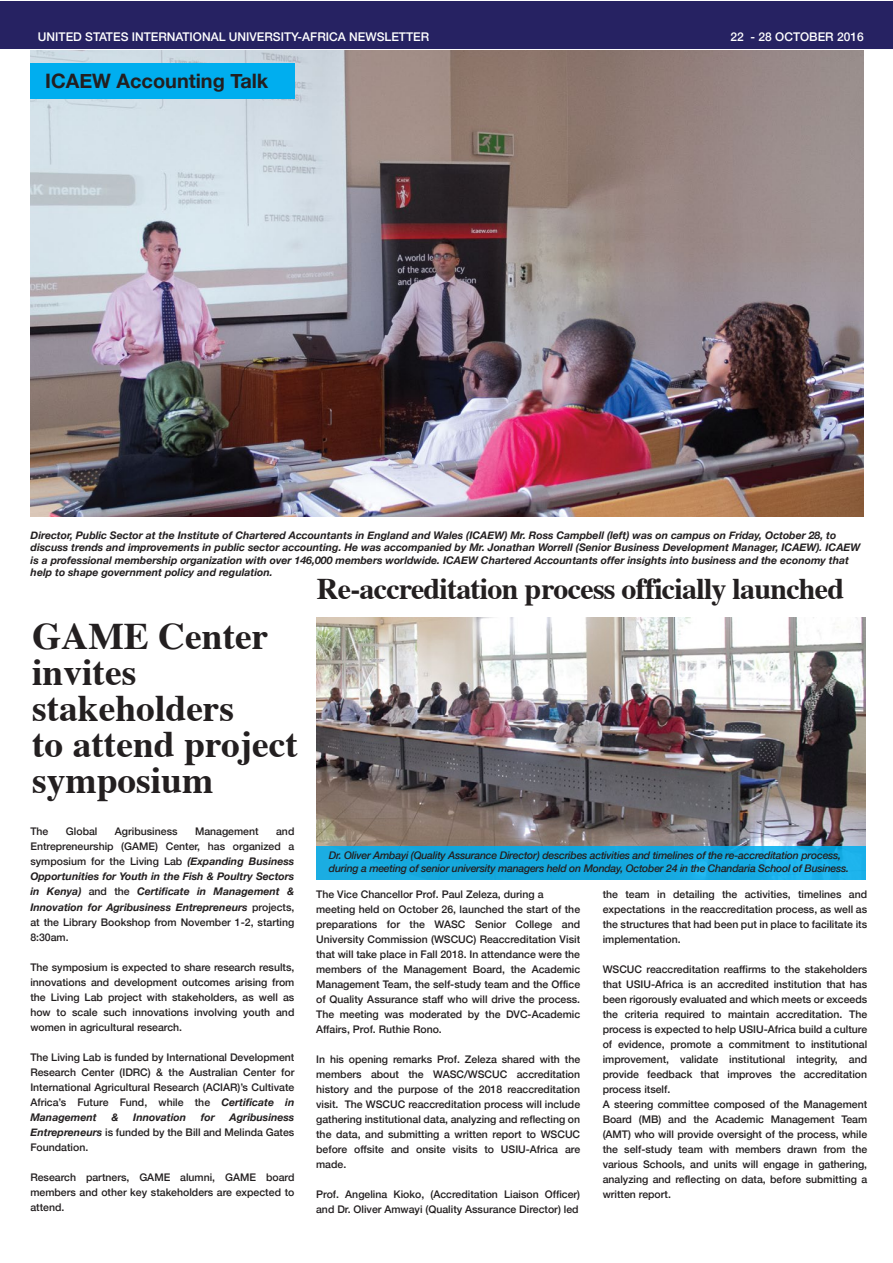
<style>
.page{position:relative;width:893px;height:1263px;background:#fff}
.page>*{position:absolute;margin:0;border:0;box-sizing:border-box;transform-origin:0 0}
.t1{font:700 37.5px/36px "Times";color:#231f20}
.t2{font:700 30px "Times";letter-spacing:-.025em;color:#231f20}
.t3{font:700 19.95px "Helvetica Neue";color:#231f20}
.t4{font:500 12px "Helvetica Neue";color:#fff}
.t5{font:500 10.5px/15px "Helvetica Neue";color:#231f20;text-align:justify}
.t6{font:italic 700 10.5px/12.6px "Helvetica Neue";color:#231f20}
.t7{font:italic 500 10.5px/12.6px "Helvetica Neue";letter-spacing:-.025em;color:#231f20}
.s1{font-weight:700;font-style:italic}
</style>
<div class="page">
<img style="left:316px;top:617px;width:549px;height:229px">
<div style="left:316px;top:846px;width:550px;height:33px;background:linear-gradient(to right,#15a7db,#19aee8)"></div>
<div style="left:0;top:1px;width:892px;height:47px;background:#262262"></div>
<img style="left:30px;top:50px;width:833px;height:466px">
<div style="left:30px;top:63px;width:264px;height:36px;background:#00aeef"></div>
<p class="t4" style="left:38px;top:29px;width:393px">UNITED STATES INTERNATIONAL UNIVERSITY-AFRICA NEWSLETTER</p>
<p class="t4" style="left:731px;top:29px;width:135px">22 - 28 OCTOBER 2016</p>
<h3 class="t3" style="left:45px;top:69px;width:225px">ICAEW Accounting Talk</h3>
<p class="t6" style="left:31px;top:528px;width:831px">Director, Public Sector at the Institute of Chartered Accountants in England and Wales (ICAEW) Mr. Ross Campbell (left) was on campus on Friday, October 28, to discuss trends and improvements in public sector accounting. He was accompanied by Mr. Jonathan Worrell (Senior Business Development Manager, ICAEW). ICAEW is a professional membership organization with over 146,000 members worldwide. ICAEW Chartered Accountants offer insights into business and the economy that help to shape government policy and regulation.</p>
<h2 class="t2" style="left:317px;top:577px;width:529px">Re-accreditation process officially launched</h2>
<h1 class="t1" style="left:32px;top:622px;width:267px">GAME Center invites stakeholders<br>to attend project symposium</h1>
<p class="t5" style="left:30px;top:824px;width:20px">The</p>
<p class="t5" style="left:66px;top:824px;width:33px">Global</p>
<p class="t5" style="left:115px;top:824px;width:64px">Agribusiness</p>
<p class="t5" style="left:195px;top:824px;width:65px">Management</p>
<p class="t5" style="left:30px;top:824px;width:266px;text-indent:246px">and Entrepreneurship (GAME) Center, has organized a symposium for the Living Lab <span class="s1">(Expanding Business Opportunities for Youth in the Fish &amp; Poultry Sectors in Kenya)</span> and the <span class="s1">Certificate in Management &amp; Innovation for Agribusiness Entrepreneurs</span> projects, at the Library Bookshop from November 1-2, starting 8:30am.</p>
<p class="t5" style="left:30px;top:959px;width:266px">The symposium is expected to share research results, innovations and development outcomes arising from the Living Lab project with stakeholders, as well as how to scale such innovations involving youth and women in agricultural research.</p>
<p class="t5" style="left:30px;top:1049px;width:266px">The Living Lab is funded by International Development Research Center (IDRC) &amp; the Australian Center for International Agricultural Research (ACIAR)’s Cultivate Africa’s Future Fund, while the <span class="s1">Certificate in Management</span></p>
<p class="t6" style="left:111px;top:1110px;width:9px">&amp;</p>
<p class="t6" style="left:133px;top:1110px;width:54px">Innovation</p>
<p class="t6" style="left:201px;top:1110px;width:16px">for</p>
<p class="t5" style="left:30px;top:1109px;width:266px;text-indent:199px"><span class="s1">Agribusiness Entrepreneurs</span> is funded by the Bill and Melinda Gates Foundation.</p>
<p class="t5" style="left:30px;top:1169px;width:266px">Research partners, GAME alumni, GAME board members and other key stakeholders are expected to attend.</p>
<p class="t7" style="left:329px;top:849px;width:522px">Dr. Oliver Ambayi (Quality Assurance Director) describes activities and timelines of the re-accreditation process, during a meeting of senior university managers held on Monday, October 24 in the Chandaria School of Business.</p>
<p class="t5" style="left:316px;top:886px;width:266px;text-align:left">The Vice Chancellor Prof. Paul Zeleza, during a meeting held on October 26, launched the start of the preparations for the WASC Senior College and University Commission (WSCUC) Reaccreditation Visit that will take place in Fall 2018. In attendance were the members of the Management Board, the Academic Management Team, the self-study team and the Office of Quality Assurance staff who will drive the process.<br>The meeting was moderated by the DVC-Academic Affairs, Prof. Ruthie Rono.</p>
<p class="t5" style="left:316px;top:1051px;width:266px">In his opening remarks Prof. Zeleza shared with the members about the WASC/WSCUC accreditation history and the purpose of the 2018 reaccreditation visit. The WSCUC reaccreditation process will include gathering institutional data, analyzing and reflecting on the data, and submitting a written report to WSCUC before offsite and onsite visits to USIU-Africa are made.</p>
<p class="t5" style="left:316px;top:1186px;width:266px">Prof. Angelina Kioko, (Accreditation Liaison Officer) and Dr. Oliver Amwayi (Quality Assurance Director) led</p>
<p class="t5" style="left:603px;top:886px;width:266px">the team in detailing the activities, timelines and expectations in the reaccreditation process, as well as the structures that had been put in place to facilitate its implementation.</p>
<p class="t5" style="left:603px;top:961px;width:266px;text-align:left">WSCUC reaccreditation reaffirms to the stakeholders that USIU-Africa is an accredited institution that has been rigorously evaluated and which meets or exceeds the criteria required to maintain accreditation. The process is expected to help USIU-Africa build a culture of evidence, promote a commitment to institutional improvement, validate institutional integrity, and provide feedback that improves the accreditation process itself.<br>A steering committee composed of the Management Board (MB) and the Academic Management Team (AMT) who will provide oversight of the process, while the self-study team with members drawn from the various Schools, and units will engage in gathering, analyzing and reflecting on data, before submitting a written report.</p>
</div>
